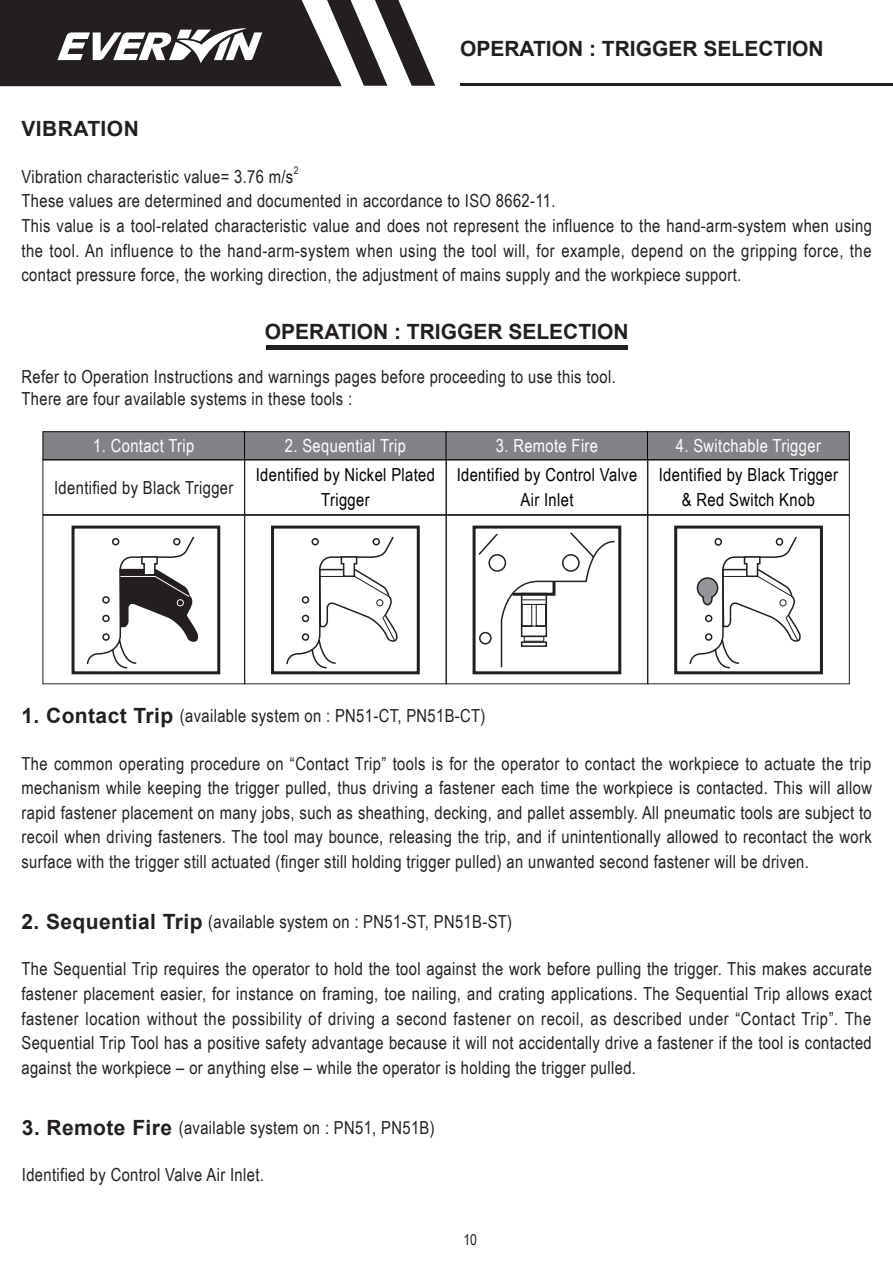
<style>
.page{position:relative;width:893px;height:1263px;background:#fff}
.page>*{position:absolute;margin:0;border:0;box-sizing:border-box;transform-origin:0 0}
.t1{font:700 21px "Arial";color:#231f20}
.t2{font:700 21px "Arial";letter-spacing:.02em;color:#231f20}
.t3{font:18px/24.6px "Arial Narrow";letter-spacing:.02em;color:#231f20}
.t4{font:18px/24.6px "Arial Narrow";letter-spacing:.02em;color:#000;text-align:center}
.t5{font:18px "Arial Narrow";letter-spacing:.02em;color:#fff}
.t6{font:15px "Arial Narrow";color:#231f20}
.t7{font:10.5px "Arial Narrow";color:#231f20}
.s1{font-family:"Arial";font-weight:700;font-size:21px}
</style>
<div class="page">
<div style="left:266px;top:345px;width:362px;height:5px;background:#231f20"></div>
<div style="left:43px;top:432px;width:202px;height:28px;background:#818387"></div>
<div style="left:43px;top:431px;width:202px;height:29px;border:1px solid #030303"></div>
<div style="left:43px;top:460px;width:202px;height:55px;border:1px solid #231f20"></div>
<div style="left:43px;top:515px;width:202px;height:169px;border:1px solid #231f20"></div>
<div style="left:245px;top:432px;width:201px;height:28px;background:#818387"></div>
<div style="left:244px;top:431px;width:203px;height:29px;border:1px solid #030303"></div>
<div style="left:244px;top:460px;width:203px;height:55px;border:1px solid #231f20"></div>
<div style="left:244px;top:515px;width:203px;height:169px;border:1px solid #231f20"></div>
<div style="left:446px;top:432px;width:202px;height:28px;background:#818387"></div>
<div style="left:446px;top:431px;width:202px;height:29px;border:1px solid #030303"></div>
<div style="left:446px;top:460px;width:202px;height:55px;border:1px solid #231f20"></div>
<div style="left:446px;top:515px;width:202px;height:169px;border:1px solid #231f20"></div>
<div style="left:647px;top:432px;width:202px;height:28px;background:#818387"></div>
<div style="left:647px;top:431px;width:203px;height:29px;border:1px solid #030303"></div>
<div style="left:647px;top:460px;width:203px;height:55px;border:1px solid #231f20"></div>
<div style="left:647px;top:515px;width:203px;height:169px;border:1px solid #231f20"></div>
<hr style="left:460px;top:83px;width:433px;height:3px;background:#231f20">
<svg style="left:0;top:0;width:435px;height:86px"></svg>
<div style="left:72px;top:526px;width:148px;height:148px;border:3px solid #231f20"></div>
<svg style="left:86px;top:536px;width:112px;height:133px"></svg>
<div style="left:177px;top:599px;width:7px;height:7px;border:1px solid #fff;border-radius:50%"></div>
<div style="left:271px;top:526px;width:149px;height:148px;border:3px solid #231f20"></div>
<svg style="left:286px;top:536px;width:112px;height:133px"></svg>
<div style="left:473px;top:526px;width:148px;height:148px;border:3px solid #231f20"></div>
<svg style="left:478px;top:532px;width:137px;height:136px"></svg>
<div style="left:674px;top:526px;width:149px;height:148px;border:3px solid #231f20"></div>
<svg style="left:689px;top:536px;width:112px;height:133px"></svg>
<p class="t1" style="left:460px;top:34px;width:365px">OPERATION : TRIGGER SELECTION</p>
<p class="t2" style="left:22px;top:114px;width:119px">VIBRATION</p>
<p class="t3" style="left:22px;top:163px;width:273px">Vibration characteristic value= 3.76 m/s</p>
<p class="t7" style="left:294px;top:163px;width:6px">2</p>
<p class="t3" style="left:22px;top:188px;width:852px">These values are determined and documented in accordance to ISO 8662-11.<br>This value is a tool-related characteristic value and does not represent the influence to the hand-arm-system when using the tool. An influence to the hand-arm-system when using the tool will, for example, depend on the gripping force, the contact pressure force, the working direction, the adjustment of mains supply and the workpiece support.</p>
<p class="t1" style="left:265px;top:317px;width:365px">OPERATION : TRIGGER SELECTION</p>
<p class="t3" style="left:22px;top:366px;width:596px;line-height:21.6px">Refer to Operation Instructions and warnings pages before proceeding to use this tool.<br>There are four available systems in these tools :</p>
<p class="t5" style="left:93px;top:432px;width:103px">1. Contact Trip</p>
<p class="t3" style="left:54px;top:474px;width:181px">Identified by Black Trigger</p>
<p class="t5" style="left:285px;top:432px;width:123px">2. Sequential Trip</p>
<p class="t4" style="left:256px;top:462px;width:181px">Identified by Nickel Plated<br>Trigger</p>
<p class="t5" style="left:496px;top:432px;width:104px">3. Remote Fire</p>
<p class="t4" style="left:457px;top:462px;width:182px">Identified by Control Valve<br>Air Inlet</p>
<p class="t5" style="left:676px;top:432px;width:147px">4. Switchable Trigger</p>
<p class="t4" style="left:659px;top:462px;width:181px">Identified by Black Trigger &amp; Red Switch Knob</p>
<p class="t3" style="left:22px;top:702px;width:465px"><span class="s1">1. Contact Trip</span> (available system on : PN51-CT, PN51B-CT)</p>
<p class="t3" style="left:22px;top:750px;width:852px;text-align:justify">The common operating procedure on “Contact Trip” tools is for the operator to contact the workpiece to actuate the trip mechanism while keeping the trigger pulled, thus driving a fastener each time the workpiece is contacted. This will allow rapid fastener placement on many jobs, such as sheathing, decking, and pallet assembly. All pneumatic tools are subject to recoil when driving fasteners. The tool may bounce, releasing the trip, and if unintentionally allowed to recontact the work surface with the trigger still actuated (finger still holding trigger pulled) an unwanted second fastener will be driven.</p>
<p class="t3" style="left:22px;top:908px;width:492px"><span class="s1">2. Sequential Trip</span> (available system on : PN51-ST, PN51B-ST)</p>
<p class="t3" style="left:22px;top:956px;width:852px;text-align:justify">The Sequential Trip requires the operator to hold the tool against the work before pulling the trigger. This makes accurate fastener placement easier, for instance on framing, toe nailing, and crating applications. The Sequential Trip allows exact fastener location without the possibility of driving a second fastener on recoil, as described under “Contact Trip”. The Sequential Trip Tool has a positive safety advantage because it will not accidentally drive a fastener if the tool is contacted against the workpiece – or anything else – while the operator is holding the trigger pulled.</p>
<p class="t3" style="left:22px;top:1114px;width:414px"><span class="s1">3. Remote Fire</span> (available system on : PN51, PN51B)</p>
<p class="t3" style="left:22px;top:1162px;width:243px">Identified by Control Valve Air Inlet.</p>
<p class="t6" style="left:463px;top:1228px;width:15px">10</p>
</div>
